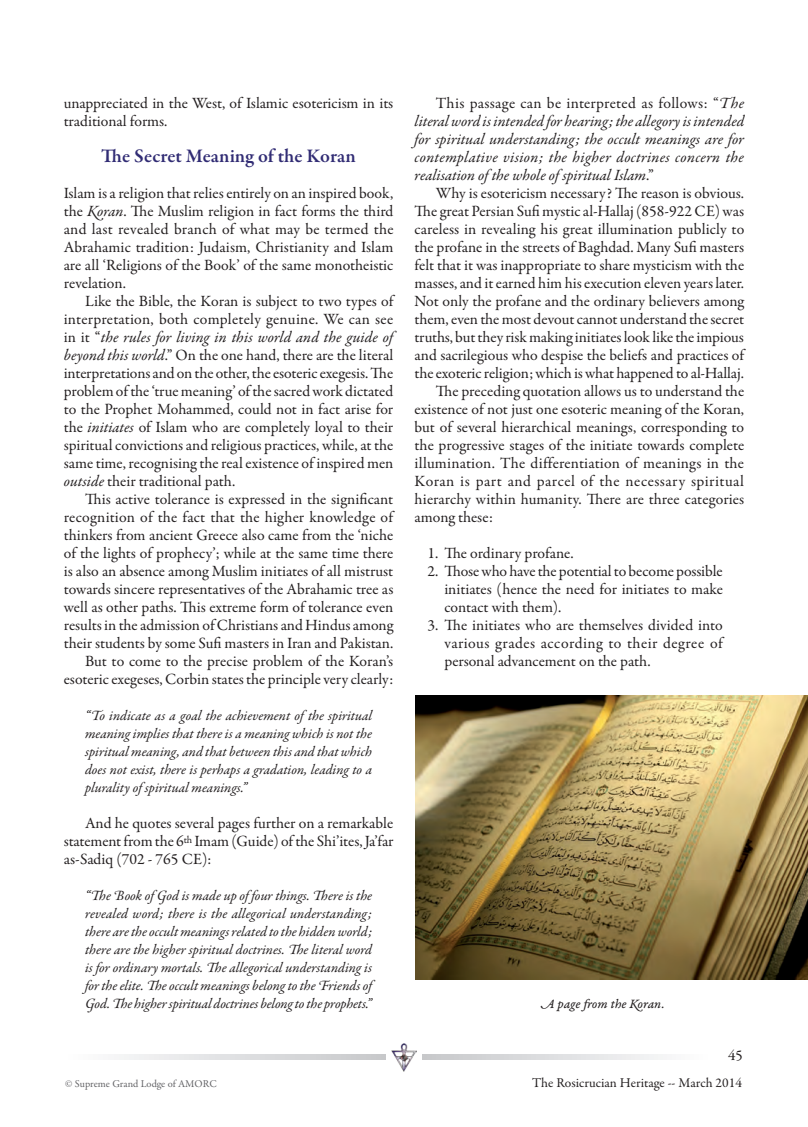
<style>
.page{position:relative;width:808px;height:1127px;background:#fff}
.page>*{position:absolute;margin:0;border:0;box-sizing:border-box;transform-origin:0 0}
.t1{font:600 19.5px "Garamond Premr Pro";letter-spacing:.005em;color:#312c74}
.t2{font:15.75px/18px "Garamond Premr Pro";color:#231f20;text-align:justify}
.t3{font:italic 15.75px/18px "Garamond Premr Pro";color:#231f20;text-align:justify}
.t4{font:15.75px "Garamond Premr Pro";letter-spacing:.035em;color:#231f20}
.t5{font:15px "Garamond Premr Pro";color:#231f20}
.t6{font:italic 14.25px/18px "Garamond Premr Pro";letter-spacing:-.01em;color:#231f20;text-align:justify}
.t7{font:13.5px "Garamond Premr Pro";color:#231f20}
.t8{font:13.5px "Garamond Premr Pro It Capt";letter-spacing:-.005em;color:#231f20}
.t9{font:10.5px "Garamond Premr Pro";color:#636366}
.s1{font-style:italic}
.s2{font-style:normal}
</style>
<div class="page">
<img style="left:392px;top:1043px;width:24px;height:28px">
<svg style="left:422px;top:1054px;width:241px;height:5px"></svg>
<svg style="left:119px;top:1054px;width:267px;height:5px"></svg>
<img style="left:415px;top:696px;width:393px;height:283px">
<p class="t2" style="left:64px;top:94px;width:331px">unappreciated in the West, of Islamic esotericism in its traditional forms.</p>
<p class="t1" style="left:101px;top:144px;width:256px">The Secret Meaning of the Koran</p>
<p class="t2" style="left:64px;top:184px;width:331px">Islam is a religion that relies entirely on an inspired book, the <span class="s1">Koran</span>. The Muslim religion in fact forms the third and last revealed branch of what may be termed the Abrahamic tradition: Judaism, Christianity and Islam are all ‘Religions of the Book’ of the same monotheistic revelation.</p>
<p class="t2" style="left:64px;top:292px;width:331px;text-indent:21px">Like the Bible, the Koran is subject to two types of interpretation, both completely genuine. We can see in it “<span class="s1">the rules for living in this world and the guide of beyond this world</span>.” On the one hand, there are the literal interpretations and on the other, the esoteric exegesis. The problem of the ‘true meaning’ of the sacred work dictated to the Prophet Mohammed, could not in fact arise for the <span class="s1">initiates</span> of Islam who are completely loyal to their spiritual convictions and religious practices, while, at the same time, recognising the real existence of inspired men <span class="s1">outside</span> their traditional path.</p>
<p class="t2" style="left:64px;top:490px;width:331px;text-align:right">This active tolerance is expressed in the significant recognition of the fact that the higher knowledge of thinkers from ancient Greece also came from the ‘niche of the lights of prophecy’; while at the same time there is also an absence among Muslim initiates of all mistrust towards sincere representatives of the Abrahamic tree as well as other paths. This extreme form of tolerance even results in the admission of Christians and Hindus among their students by some Sufi masters in Iran and Pakistan.<br>But to come to the precise problem of the Koran’s esoteric exegeses, Corbin states the principle very clearly:</p>
<p class="t6" style="left:85px;top:707px;width:289px">“To indicate as a goal the achievement of the spiritual meaning implies that there is a meaning which is not the spiritual meaning, and that between this and that which does not exist, there is perhaps a gradation, leading to a plurality of spiritual meanings.”</p>
<p class="t2" style="left:64px;top:814px;width:331px;text-indent:21px">And he quotes several pages further on a remarkable statement from the 6<sup>th</sup> Imam (Guide) of the Shi’ites, Ja’far as-Sadiq (702 - 765 CE):</p>
<p class="t6" style="left:85px;top:887px;width:289px">“The Book of God is made up of four things. There is the revealed word; there is the allegorical understanding; there are the occult meanings related to the hidden world; there are the higher spiritual doctrines. The literal word is for ordinary mortals. The allegorical understanding is for the elite. The occult meanings belong to the Friends of God. The higher spiritual doctrines belong to the prophets.”</p>
<p class="t3" style="left:415px;top:95px;width:331px;text-indent:21px"><span class="s2">This passage can be interpreted as follows: “</span>The literal word is intended for hearing; the allegory is intended for spiritual understanding; the occult meanings are for contemplative vision; the higher doctrines concern the realisation of the whole of spiritual Islam<span class="s2">.”</span></p>
<p class="t2" style="left:436px;top:184px;width:310px">Why is esotericism necessary? The reason is obvious.</p>
<p class="t2" style="left:415px;top:202px;width:331px">The great Persian Sufi mystic al-Hallaj (858-922 CE) was</p>
<p class="t2" style="left:415px;top:220px;width:331px">careless in revealing his great illumination publicly to</p>
<p class="t2" style="left:415px;top:238px;width:331px">the profane in the streets of Baghdad. Many Sufi masters</p>
<p class="t2" style="left:415px;top:256px;width:331px">felt that it was inappropriate to share mysticism with the</p>
<p class="t2" style="left:415px;top:274px;width:331px">masses, and it earned him his execution eleven years later.</p>
<p class="t2" style="left:415px;top:292px;width:331px">Not only the profane and the ordinary believers among</p>
<p class="t2" style="left:415px;top:310px;width:331px">them, even the most devout cannot understand the secret</p>
<p class="t2" style="left:415px;top:328px;width:331px">truths, but they risk making initiates look like the impious</p>
<p class="t2" style="left:415px;top:346px;width:331px">and sacrilegious who despise the beliefs and practices of</p>
<p class="t2" style="left:415px;top:364px;width:331px">the exoteric religion; which is what happened to al-Hallaj.</p>
<p class="t2" style="left:436px;top:382px;width:310px">The preceding quotation allows us to understand the</p>
<p class="t2" style="left:415px;top:400px;width:331px">existence of not just one esoteric meaning of the Koran,</p>
<p class="t2" style="left:415px;top:418px;width:331px">but of several hierarchical meanings, corresponding to</p>
<p class="t2" style="left:415px;top:436px;width:331px">the progressive stages of the initiate towards complete</p>
<p class="t2" style="left:415px;top:454px;width:331px">illumination. The differentiation of meanings in the</p>
<p class="t4" style="left:415px;top:472px;width:331px">Koran is part and parcel of the necessary spiritual</p>
<p class="t2" style="left:415px;top:490px;width:331px">hierarchy within humanity. There are three categories</p>
<p class="t2" style="left:415px;top:508px;width:80px">among these:</p>
<p class="t2" style="left:427px;top:544px;width:148px">1. The ordinary profane.</p>
<p class="t2" style="left:444px;top:562px;width:280px;text-indent:-17px">2. Those who have the potential to become possible initiates (hence the need for initiates to make contact with them).</p>
<p class="t2" style="left:444px;top:616px;width:280px;text-indent:-17px">3. The initiates who are themselves divided into various grades according to their degree of personal advancement on the path.</p>
<p class="t8" style="left:541px;top:996px;width:125px">A page from the Koran.</p>
<p class="t5" style="left:728px;top:1046px;width:16px">45</p>
<p class="t9" style="left:65px;top:1077px;width:153px">© Supreme Grand Lodge of AMORC</p>
<p class="t7" style="left:532px;top:1074px;width:211px">The Rosicrucian Heritage -- March 2014</p>
</div>
